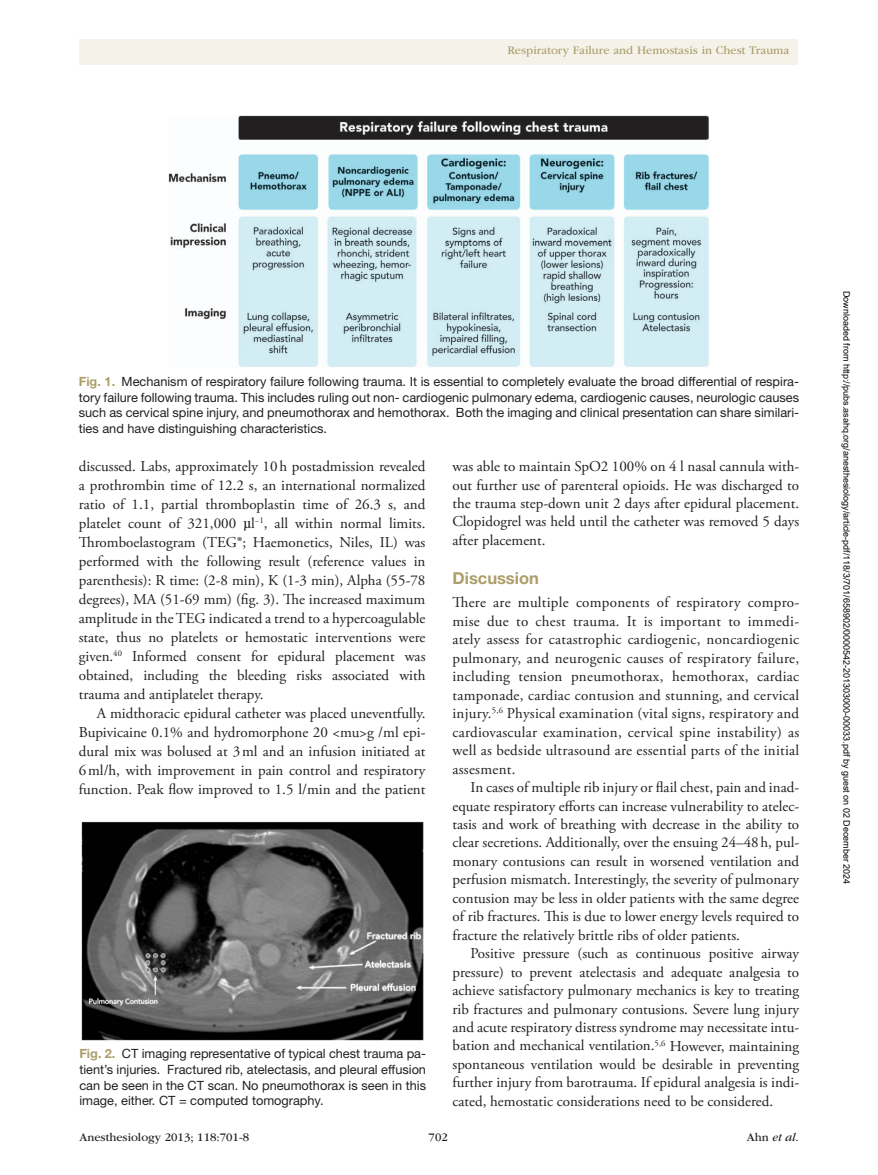
<style>
.page{position:relative;width:878px;height:1175px;background:#fff}
.page>*{position:absolute;margin:0;border:0;box-sizing:border-box;transform-origin:0 0}
.t1{font:700 16.5px "Helvetica Neue LT Std";color:#ac9d69}
.t2{font:15px/18.5px "Adobe Garamond Pro";color:#231f20;text-align:justify}
.t3{font:12.75px/15.8px "Helvetica Neue LT Std";color:#231f20;text-align:justify}
.t4{font:12px "ITC Garamond Std";color:#ac9d69}
.t5{font:12px "ITC Garamond Std";color:#231f20}
.t6{font:9px "Arial";color:#000}
.s1{font-weight:700;color:#ac9d69}
.s2{font-family:"Gandhari Unicode"}
.s3{font-weight:700}
.s4{font-style:italic}
</style>
<div class="page">
<div style="left:79px;top:39px;width:718px;height:25px;background:#f5f2ea"></div>
<img style="left:169px;top:116px;width:540px;height:251px">
<img style="left:82px;top:821px;width:341px;height:219px">
<p class="t4" style="left:507px;top:44px;width:283px">Respiratory Failure and Hemostasis in Chest Trauma</p>
<p class="t3" style="left:79px;top:373px;width:722px"><span class="s1">Fig. 1.</span> Mechanism of respiratory failure following trauma. It is essential to completely evaluate the broad differential of respira&shy;tory failure following trauma. This includes ruling out non- cardiogenic pulmonary edema, cardiogenic causes, neurologic causes such as cervical spine injury, and pneumothorax and hemothorax. Both the imaging and clinical presentation can share similari&shy;ties and have distinguishing characteristics.</p>
<p class="t2" style="left:79px;top:457px;width:348px;line-height:19px">discussed. Labs, approximately 10h postadmission revealed a prothrombin time of 12.2 s, an international normalized ratio of 1.1, partial thromboplastin time of 26.3 s, and platelet count of 321,000 <span class="s2">µ</span>l<sup>−1</sup>, all within normal limits.<br>Thromboelastogram (TEG<span class="s3">®</span>; Haemonetics, Niles, IL) was performed with the following result (reference values in parenthesis): R time: (2-8 min), K (1-3 min), Alpha (55-78 degrees), MA (51-69 mm) (fig. 3). The increased maximum amplitude in the TEG indicated a trend to a hypercoagulable state, thus no platelets or hemostatic interventions were given.<sup>40</sup> Informed consent for epidural placement was obtained, including the bleeding risks associated with trauma and antiplatelet therapy.</p>
<p class="t2" style="left:79px;top:704px;width:348px;line-height:18.9px;text-indent:18px">A midthoracic epidural catheter was placed uneventfully.<br>Bupivicaine 0.1% and hydromorphone 20 &lt;mu&gt;g /ml epi&shy;dural mix was bolused at 3ml and an infusion initiated at 6ml/h, with improvement in pain control and respiratory function. Peak flow improved to 1.5 l/min and the patient</p>
<p class="t3" style="left:79px;top:1045px;width:348px"><span class="s1">Fig. 2.</span> CT imaging representative of typical chest trauma pa&shy;tient’s injuries. Fractured rib, atelectasis, and pleural effusion can be seen in the CT scan. No pneumothorax is seen in this image, either. CT = computed tomography.</p>
<p class="t2" style="left:452px;top:457px;width:348px">was able to maintain SpO2 100% on 4 l nasal cannula with&shy;out further use of parenteral opioids. He was discharged to the trauma step-down unit 2 days after epidural placement.<br>Clopidogrel was held until the catheter was removed 5 days after placement.</p>
<p class="t1" style="left:452px;top:568px;width:88px">Discussion</p>
<p class="t2" style="left:452px;top:594px;width:348px">There are multiple components of respiratory compro&shy;mise due to chest trauma. It is important to immedi&shy;ately assess for catastrophic cardiogenic, noncardiogenic pulmonary, and neurogenic causes of respiratory failure, including tension pneumothorax, hemothorax, cardiac tamponade, cardiac contusion and stunning, and cervical injury.<sup>5,6</sup> Physical examination (vital signs, respiratory and cardiovascular examination, cervical spine instability) as well as bedside ultrasound are essential parts of the initial assesment.</p>
<p class="t2" style="left:452px;top:778px;width:348px;text-indent:18px">In cases of multiple rib injury or flail chest, pain and inad&shy;equate respiratory efforts can increase vulnerability to atelec&shy;tasis and work of breathing with decrease in the ability to clear secretions. Additionally, over the ensuing 24–48h, pul&shy;monary contusions can result in worsened ventilation and perfusion mismatch. Interestingly, the severity of pulmonary contusion may be less in older patients with the same degree of rib fractures. This is due to lower energy levels required to fracture the relatively brittle ribs of older patients.</p>
<p class="t2" style="left:452px;top:944px;width:348px;text-indent:18px">Positive pressure (such as continuous positive airway pressure) to prevent atelectasis and adequate analgesia to achieve satisfactory pulmonary mechanics is key to treating rib fractures and pulmonary contusions. Severe lung injury and acute respiratory distress syndrome may necessitate intu&shy;bation and mechanical ventilation.<sup>5,6</sup> However, maintaining spontaneous ventilation would be desirable in preventing further injury from barotrauma. If epidural analgesia is indi&shy;cated, hemostatic considerations need to be considered.</p>
<p class="t5" style="left:80px;top:1130px;width:171px">Anesthesiology 2013; 118:701-8</p>
<p class="t5" style="left:428px;top:1130px;width:21px">702</p>
<p class="t5" style="left:746px;top:1130px;width:54px">Ahn <span class="s4">et al</span>.</p>
<p class="t6" style="left:850px;top:290px;width:595px;rotate:90deg">Downloaded from http://pubs.asahq.org/anesthesiology/article-pdf/118/3/701/658902/0000542-201303000-00033.pdf by guest on 02 December 2024</p>
</div>
